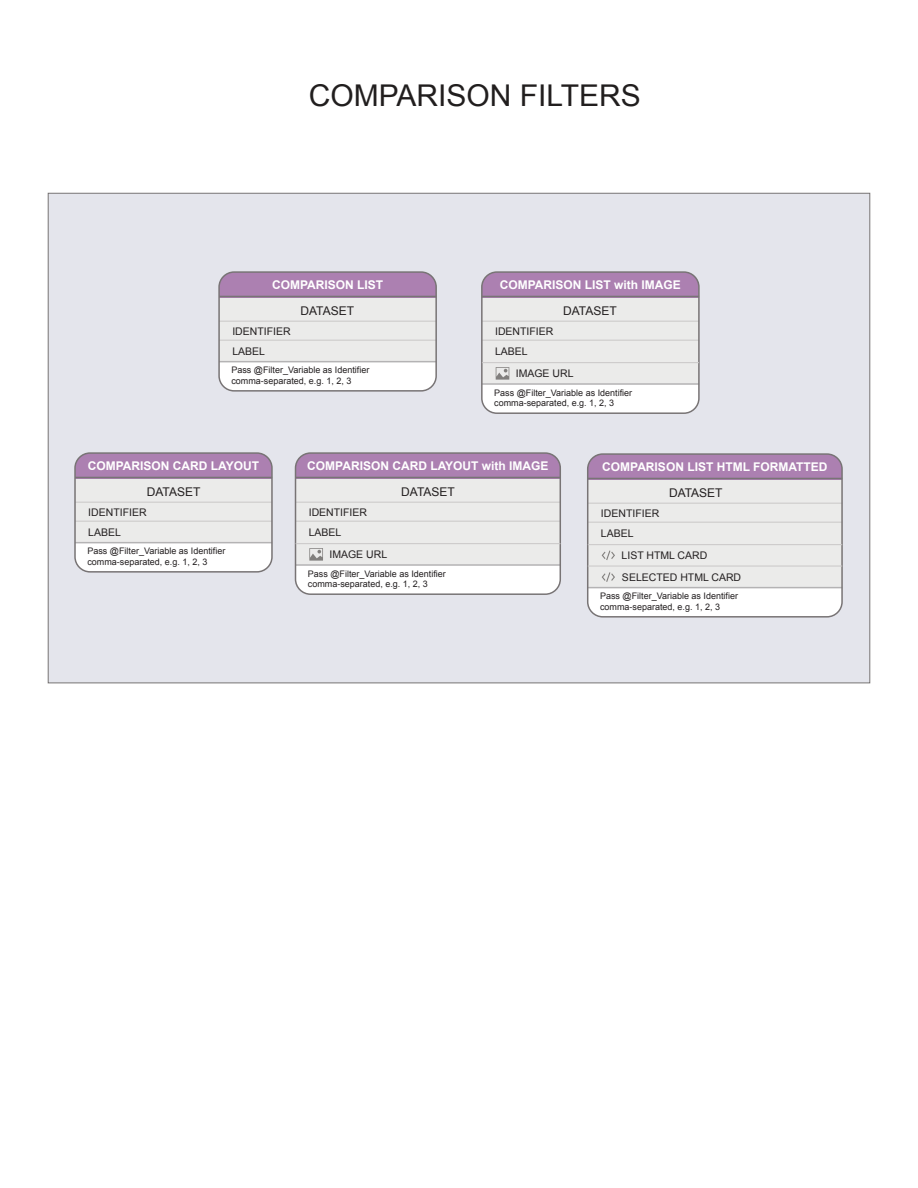
<style>
.page{position:relative;width:918px;height:1188px;background:#fff}
.page>*{position:absolute;margin:0;border:0;box-sizing:border-box;transform-origin:0 0}
.t1{font:30px "Arial";color:#211e1e}
.t2{font:700 12px "Arial";color:#fff}
.t3{font:12px "Arial";color:#231f20}
.t4{font:10.5px/19.5px "Arial";color:#231f20}
.t5{font:9px/10.8px "Arial";color:#231f20}
</style>
<div class="page">
<div style="left:48px;top:193px;width:822px;height:490px;background:#e4e5ec;border:1px solid #777474"></div>
<div style="left:219px;top:361px;width:217px;height:30px;background:#fff"></div>
<div style="left:219px;top:297px;width:217px;height:65px;background:#ebebea"></div>
<div style="left:219px;top:272px;width:217px;height:26px;background:#ac80b1"></div>
<hr style="left:219px;top:361px;width:217px;height:1px;background:#b4b3b4">
<hr style="left:219px;top:321px;width:217px;height:1px;background:#c9c7c7">
<hr style="left:219px;top:340px;width:217px;height:1px;background:#c9c7c7">
<div style="left:218px;top:271px;width:219px;height:121px;border:2px solid #787475;border-radius:15px"></div>
<hr style="left:219px;top:296px;width:217px;height:1px;background:#787475">
<div style="left:482px;top:383px;width:217px;height:30px;background:#fff"></div>
<div style="left:482px;top:297px;width:217px;height:87px;background:#ebebea"></div>
<div style="left:482px;top:272px;width:217px;height:26px;background:#ac80b1"></div>
<hr style="left:482px;top:383px;width:217px;height:2px;background:#b4b3b4">
<hr style="left:482px;top:321px;width:217px;height:1px;background:#c9c7c7">
<hr style="left:482px;top:340px;width:217px;height:1px;background:#c9c7c7">
<div style="left:481px;top:271px;width:219px;height:143px;border:2px solid #787475;border-radius:15px"></div>
<hr style="left:482px;top:362px;width:217px;height:1px;background:#c9c7c7">
<hr style="left:482px;top:296px;width:217px;height:1px;background:#787475">
<svg style="left:495px;top:367px;width:15px;height:13px"></svg>
<svg style="left:496px;top:367px;width:13px;height:13px"></svg>
<div style="left:75px;top:542px;width:197px;height:30px;background:#fff"></div>
<div style="left:75px;top:478px;width:197px;height:65px;background:#ebebea"></div>
<div style="left:75px;top:453px;width:197px;height:26px;background:#ac80b1"></div>
<hr style="left:75px;top:542px;width:197px;height:1px;background:#b4b3b4">
<hr style="left:75px;top:502px;width:197px;height:1px;background:#c9c7c7">
<hr style="left:75px;top:521px;width:197px;height:1px;background:#c9c7c7">
<div style="left:74px;top:452px;width:199px;height:121px;border:2px solid #787475;border-radius:15px"></div>
<hr style="left:75px;top:477px;width:197px;height:1px;background:#787475">
<div style="left:296px;top:564px;width:264px;height:30px;background:#fff"></div>
<div style="left:296px;top:478px;width:264px;height:87px;background:#ebebea"></div>
<div style="left:296px;top:453px;width:264px;height:26px;background:#ac80b1"></div>
<hr style="left:296px;top:564px;width:264px;height:2px;background:#b4b3b4">
<hr style="left:296px;top:502px;width:264px;height:1px;background:#c9c7c7">
<hr style="left:296px;top:521px;width:264px;height:1px;background:#c9c7c7">
<div style="left:295px;top:452px;width:266px;height:143px;border:2px solid #787475;border-radius:15px"></div>
<hr style="left:296px;top:543px;width:264px;height:1px;background:#c9c7c7">
<hr style="left:296px;top:477px;width:264px;height:1px;background:#787475">
<svg style="left:309px;top:548px;width:14px;height:13px"></svg>
<div style="left:588px;top:587px;width:254px;height:30px;background:#fff"></div>
<div style="left:588px;top:479px;width:254px;height:108px;background:#ebebea"></div>
<div style="left:588px;top:454px;width:254px;height:26px;background:#ac80b1"></div>
<hr style="left:588px;top:587px;width:254px;height:1px;background:#b4b3b4">
<hr style="left:588px;top:503px;width:254px;height:1px;background:#c9c7c7">
<hr style="left:588px;top:522px;width:254px;height:1px;background:#c9c7c7">
<div style="left:587px;top:453px;width:256px;height:165px;border:2px solid #787475;border-radius:15px"></div>
<hr style="left:588px;top:544px;width:254px;height:1px;background:#c9c7c7">
<hr style="left:588px;top:478px;width:254px;height:1px;background:#787475">
<svg style="left:602px;top:551px;width:13px;height:9px"></svg>
<svg style="left:602px;top:572px;width:13px;height:10px"></svg>
<hr style="left:588px;top:566px;width:254px;height:1px;background:#c9c7c7">
<p class="t1" style="left:309px;top:76px;width:334px">COMPARISON FILTERS</p>
<p class="t2" style="left:272px;top:277px;width:113px">COMPARISON LIST</p>
<p class="t2" style="left:500px;top:277px;width:183px">COMPARISON LIST with IMAGE</p>
<p class="t3" style="left:300px;top:303px;width:55px">DATASET</p>
<p class="t3" style="left:563px;top:303px;width:55px">DATASET</p>
<p class="t4" style="left:232px;top:322px;width:60px">IDENTIFIER<br>LABEL</p>
<p class="t5" style="left:231px;top:365px;width:140px">Pass @Filter_Variable as Identifier comma-separated, e.g. 1, 2, 3</p>
<p class="t4" style="left:495px;top:322px;width:60px">IDENTIFIER<br>LABEL</p>
<p class="t4" style="left:516px;top:364px;width:59px">IMAGE URL</p>
<p class="t5" style="left:494px;top:387px;width:140px">Pass @Filter_Variable as Identifier comma-separated, e.g. 1, 2, 3</p>
<p class="t2" style="left:88px;top:458px;width:173px">COMPARISON CARD LAYOUT</p>
<p class="t2" style="left:307px;top:458px;width:243px">COMPARISON CARD LAYOUT with IMAGE</p>
<p class="t2" style="left:602px;top:459px;width:227px">COMPARISON LIST HTML FORMATTED</p>
<p class="t3" style="left:147px;top:484px;width:55px">DATASET</p>
<p class="t3" style="left:401px;top:484px;width:55px">DATASET</p>
<p class="t3" style="left:669px;top:485px;width:55px">DATASET</p>
<p class="t4" style="left:88px;top:503px;width:60px">IDENTIFIER<br>LABEL</p>
<p class="t5" style="left:87px;top:546px;width:140px">Pass @Filter_Variable as Identifier comma-separated, e.g. 1, 2, 3</p>
<p class="t4" style="left:309px;top:503px;width:60px">IDENTIFIER<br>LABEL</p>
<p class="t4" style="left:329px;top:545px;width:59px">IMAGE URL</p>
<p class="t5" style="left:308px;top:568px;width:140px">Pass @Filter_Variable as Identifier comma-separated, e.g. 1, 2, 3</p>
<p class="t4" style="left:601px;top:504px;width:60px">IDENTIFIER<br>LABEL</p>
<p class="t4" style="left:622px;top:546px;width:87px">LIST HTML CARD</p>
<p class="t5" style="left:600px;top:591px;width:140px">Pass @Filter_Variable as Identifier comma-separated, e.g. 1, 2, 3</p>
<p class="t4" style="left:622px;top:568px;width:121px">SELECTED HTML CARD</p>
</div>
